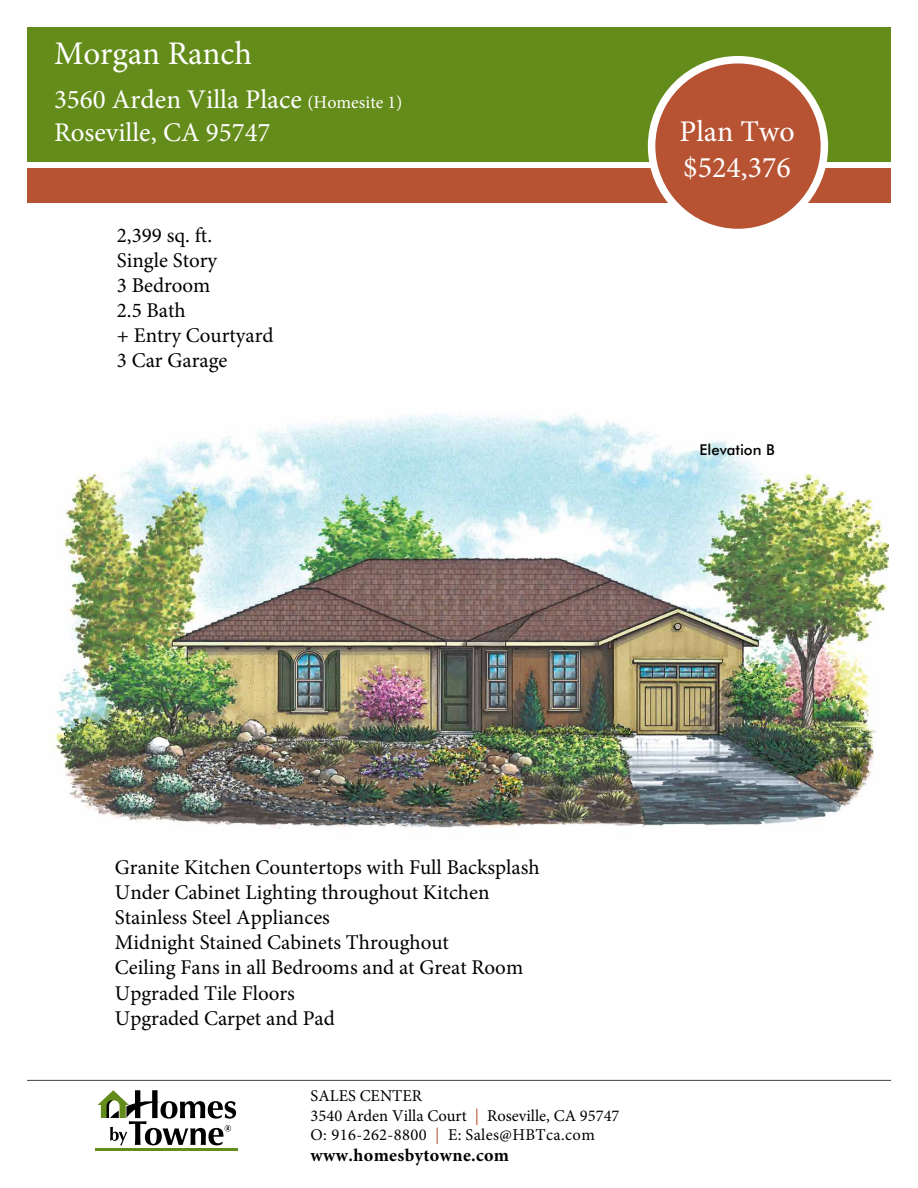
<style>
.page{position:relative;width:918px;height:1188px;background:#fff}
.page>*{position:absolute;margin:0;border:0;box-sizing:border-box;transform-origin:0 0}
.t1{font:33px "Minion Pro";color:#fff}
.t2{font:30px/36px "Minion Pro";color:#fff}
.t3{font:27px/32.4px "Minion Pro";color:#fff}
.t4{font:21px/25.2px "Minion Pro";color:#000}
.t5{font:700 18px "Minion Pro";letter-spacing:.02em;color:#000}
.t6{font:16.5px/19.5px "Minion Pro";color:#000}
.t7{font:500 15px "Futura BT";color:#000}
.s1{font-size:18px}
.s2{color:#b75332}
</style>
<div class="page">
<img style="left:50px;top:413px;width:838px;height:416px">
<div style="left:27px;top:27px;width:864px;height:135px;background:#648c1a"></div>
<hr style="left:95px;top:1149px;width:143px;height:2px;background:#648c1a">
<svg style="left:98px;top:1090px;width:138px;height:55px"></svg>
<hr style="left:27px;top:1080px;width:864px;height:1px;background:#404236">
<div style="left:27px;top:169px;width:864px;height:34px;background:#b75332"></div>
<div style="left:652px;top:60px;width:172px;height:173px;background:#b75332;border-radius:50%"></div>
<div style="left:648px;top:56px;width:180px;height:180px;border:8px solid #fff;border-radius:50%"></div>
<h1 class="t1" style="left:54px;top:32px;width:200px">Morgan Ranch</h1>
<p class="t3" style="left:54px;top:83px;width:350px">3560 Arden Villa Place <span class="s1">(Homesite 1)<br></span>Roseville, CA 95747</p>
<p class="t4" style="left:117px;top:222px;width:158px">2,399 sq. ft.<br>Single Story<br>3 Bedroom<br>2.5 Bath<br>+ Entry Courtyard<br>3 Car Garage</p>
<h2 class="t2" style="left:680px;top:114px;width:117px">Plan Two $524,376</h2>
<p class="t7" style="left:699px;top:441px;width:77px">Elevation B</p>
<p class="t4" style="left:115px;top:855px;width:426px">Granite Kitchen Countertops with Full Backsplash Under Cabinet Lighting throughout Kitchen Stainless Steel Appliances<br>Midnight Stained Cabinets Throughout<br>Ceiling Fans in all Bedrooms and at Great Room Upgraded Tile Floors<br>Upgraded Carpet and Pad</p>
<p class="t6" style="left:311px;top:1086px;width:310px">SALES CENTER<br>3540 Arden Villa Court <span class="s2">|</span> Roseville, CA 95747<br>O: 916-262-8800 <span class="s2">|</span> E: Sales@HBTca.com</p>
<p class="t5" style="left:311px;top:1142px;width:200px">www.homesbytowne.com</p>
</div>
